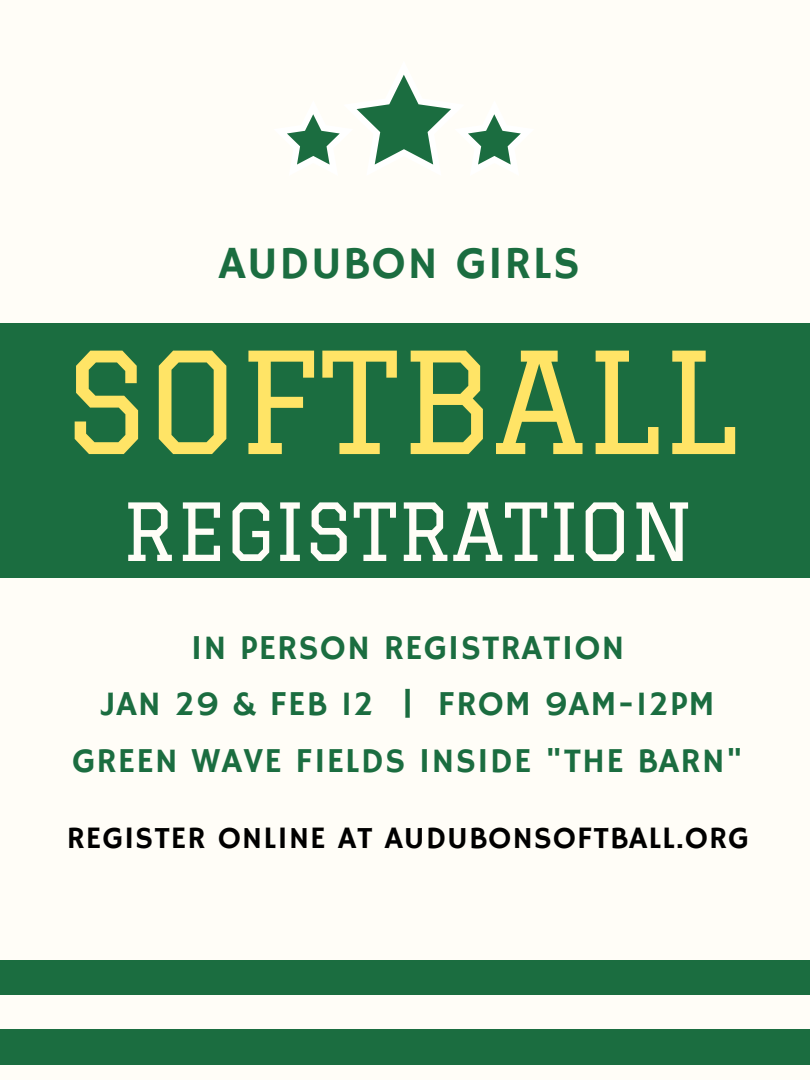
<style>
.page{position:relative;width:810px;height:1080px;background:#fffdf7}
.page>*{position:absolute;margin:0;border:0;box-sizing:border-box;transform-origin:0 0}
.t1{font:137.94px "Graduate";color:#ffe466}
.t2{font:78.12px "Graduate";color:#fffdf7}
.t3{font:45.94px "Hammersmith One";letter-spacing:.03em;color:#1b6d40}
.t4{font:34.81px "Hammersmith One";letter-spacing:.03em;color:#1b6d40}
.t5{font:31.06px "Hammersmith One";letter-spacing:.03em;color:#000}
</style>
<div class="page">
<div style="left:0;top:323px;width:810px;height:255px;background:#1b6d40"></div>
<svg style="left:287px;top:75px;width:234px;height:90px"></svg>
<div style="left:0;top:960px;width:810px;height:34px;background:#1b6d40"></div>
<div style="left:0;top:1030px;width:810px;height:35px;background:#1b6d40"></div>
<p class="t3" style="left:219px;top:237px;width:363px">AUDUBON GIRLS</p>
<p class="t1" style="left:65px;top:323px;width:674px">SOFTBALL</p>
<p class="t2" style="left:122px;top:487px;width:573px">REGISTRATION</p>
<p class="t4" style="left:191px;top:628px;width:435px">IN PERSON REGISTRATION</p>
<p class="t4" style="left:101px;top:684px;width:615px">JAN 29 &amp; FEB 12 | FROM 9AM-12PM</p>
<p class="t4" style="left:72px;top:740px;width:673px">GREEN WAVE FIELDS INSIDE "THE BARN"</p>
<p class="t5" style="left:67px;top:820px;width:684px">REGISTER ONLINE AT AUDUBONSOFTBALL.ORG</p>
</div>
